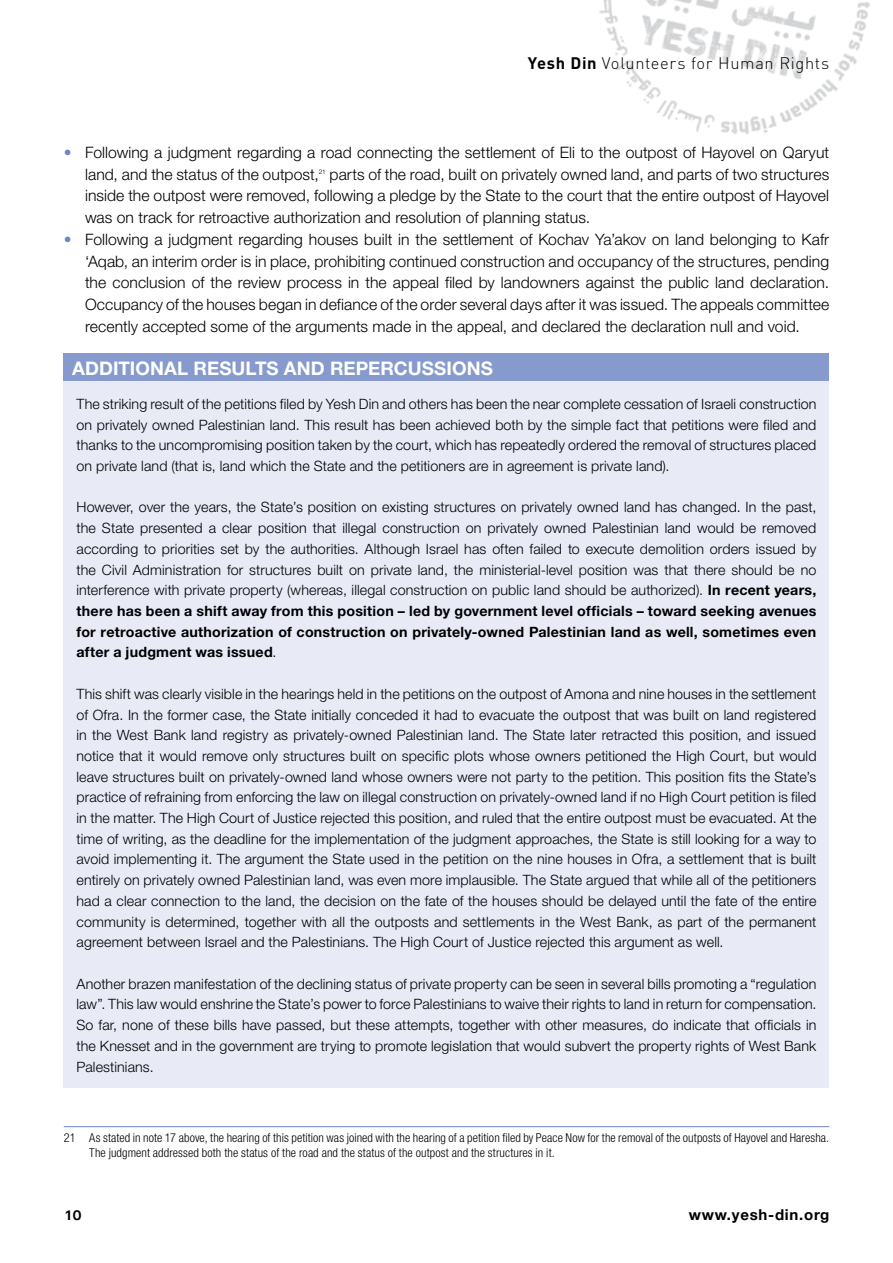
<style>
.page{position:relative;width:893px;height:1263px;background:#fff}
.page>*{position:absolute;margin:0;border:0;box-sizing:border-box;transform-origin:0 0}
.t1{font:700 18.75px "Helvetica Neue LT Std";letter-spacing:.005em;color:#fff}
.t2{font:500 18px "Narkis Block MF";color:#000}
.t3{font:300 16.5px "DIN";letter-spacing:.035em;color:#000}
.t4{font:300 15.75px/21.8px "Helvetica Neue LT Std";letter-spacing:.005em;color:#000;text-align:justify}
.t5{font:700 15px "Helvetica Neue";letter-spacing:.05em;color:#000}
.t6{font:300 14.25px/20.7px "Helvetica Neue LT Std";letter-spacing:.01em;color:#000;text-align:justify}
.t7{font:300 condensed 12.3px/15px "Helvetica Neue LT Std";letter-spacing:.01em;color:#000}
.t8{font:300 6.45px "Helvetica Neue LT Std";color:#000}
.s1{font-weight:700}
.s2{color:#6e87c4}
</style>
<div class="page">
<div style="left:64px;top:354px;width:765px;height:30px;background:#879ace"></div>
<div style="left:64px;top:382px;width:765px;height:106px;background:#e8eaf6"></div>
<div style="left:64px;top:485px;width:765px;height:189px;background:#e8eaf6"></div>
<div style="left:64px;top:672px;width:765px;height:292px;background:#e8eaf6"></div>
<div style="left:64px;top:961px;width:765px;height:127px;background:#e8eaf6"></div>
<hr style="left:64px;top:1126px;width:765px;height:1px;background:#6e87c4">
<img style="left:599px;top:0;width:271px;height:134px">
<p class="t3" style="left:528px;top:53px;width:303px"><span class="s1">Yesh Din</span> Volunteers for Human Rights</p>
<p class="t4" style="left:85px;top:141px;width:746px;text-indent:-21px"><span class="s2">•</span> Following a judgment regarding a road connecting the settlement of Eli to the outpost of Hayovel on Qaryut land, and the status of the outpost,</p>
<p class="t4" style="left:85px;top:163px;width:746px;text-indent:245px">parts of the road, built on privately owned land, and parts of two structures inside the outpost were removed, following a pledge by the State to the court that the entire outpost of Hayovel was on track for retroactive authorization and resolution of planning status.</p>
<p class="t4" style="left:85px;top:228px;width:746px;text-indent:-21px"><span class="s2">•</span> Following a judgment regarding houses built in the settlement of Kochav Ya’akov on land belonging to Kafr ‘Aqab, an interim order is in place, prohibiting continued construction and occupancy of the structures, pending the conclusion of the review process in the appeal filed by landowners against the public land declaration.<br>Occupancy of the houses began in defiance of the order several days after it was issued. The appeals committee recently accepted some of the arguments made in the appeal, and declared the declaration null and void.</p>
<h1 class="t1" style="left:72px;top:357px;width:422px">ADDITIONAL RESULTS AND REPERCUSSIONS</h1>
<p class="t6" style="left:77px;top:393px;width:741px">The striking result of the petitions filed by Yesh Din and others has been the near complete cessation of Israeli construction on privately owned Palestinian land. This result has been achieved both by the simple fact that petitions were filed and thanks to the uncompromising position taken by the court, which has repeatedly ordered the removal of structures placed on private land (that is, land which the State and the petitioners are in agreement is private land).</p>
<p class="t6" style="left:77px;top:497px;width:741px">However, over the years, the State’s position on existing structures on privately owned land has changed. In the past, the State presented a clear position that illegal construction on privately owned Palestinian land would be removed according to priorities set by the authorities. Although Israel has often failed to execute demolition orders issued by the Civil Administration for structures built on private land, the ministerial-level position was that there should be no interference with private property (whereas, illegal construction on public land should be authorized). <span class="s1">In recent years, there has been a shift away from this position – led by government level officials – toward seeking avenues for retroactive authorization of construction on privately-owned Palestinian land as well, sometimes even after a judgment was issued</span>.</p>
<p class="t6" style="left:77px;top:683px;width:741px">This shift was clearly visible in the hearings held in the petitions on the outpost of Amona and nine houses in the settlement of Ofra. In the former case, the State initially conceded it had to evacuate the outpost that was built on land registered in the West Bank land registry as privately-owned Palestinian land. The State later retracted this position, and issued notice that it would remove only structures built on specific plots whose owners petitioned the High Court, but would leave structures built on privately-owned land whose owners were not party to the petition. This position fits the State’s practice of refraining from enforcing the law on illegal construction on privately-owned land if no High Court petition is filed in the matter. The High Court of Justice rejected this position, and ruled that the entire outpost must be evacuated. At the time of writing, as the deadline for the implementation of the judgment approaches, the State is still looking for a way to avoid implementing it. The argument the State used in the petition on the nine houses in Ofra, a settlement that is built entirely on privately owned Palestinian land, was even more implausible. The State argued that while all of the petitioners had a clear connection to the land, the decision on the fate of the houses should be delayed until the fate of the entire community is determined, together with all the outposts and settlements in the West Bank, as part of the permanent agreement between Israel and the Palestinians. The High Court of Justice rejected this argument as well.</p>
<p class="t6" style="left:77px;top:973px;width:741px">Another brazen manifestation of the declining status of private property can be seen in several bills promoting a “regulation law”. This law would enshrine the State’s power to force Palestinians to waive their rights to land in return for compensation.<br>So far, none of these bills have passed, but these attempts, together with other measures, do indicate that officials in the Knesset and in the government are trying to promote legislation that would subvert the property rights of West Bank Palestinians.</p>
<p class="t8" style="left:319px;top:168px;width:9px">21</p>
<p class="t7" style="left:89px;top:1130px;width:741px;text-indent:-26px">21 As stated in note 17 above, the hearing of this petition was joined with the hearing of a petition filed by Peace Now for the removal of the outposts of Hayovel and Haresha.<br>The judgment addressed both the status of the road and the status of the outpost and the structures in it.</p>
<p class="t2" style="left:64px;top:1204px;width:19px">10</p>
<p class="t5" style="left:689px;top:1203px;width:142px">www.yesh-din.org</p>
</div>
